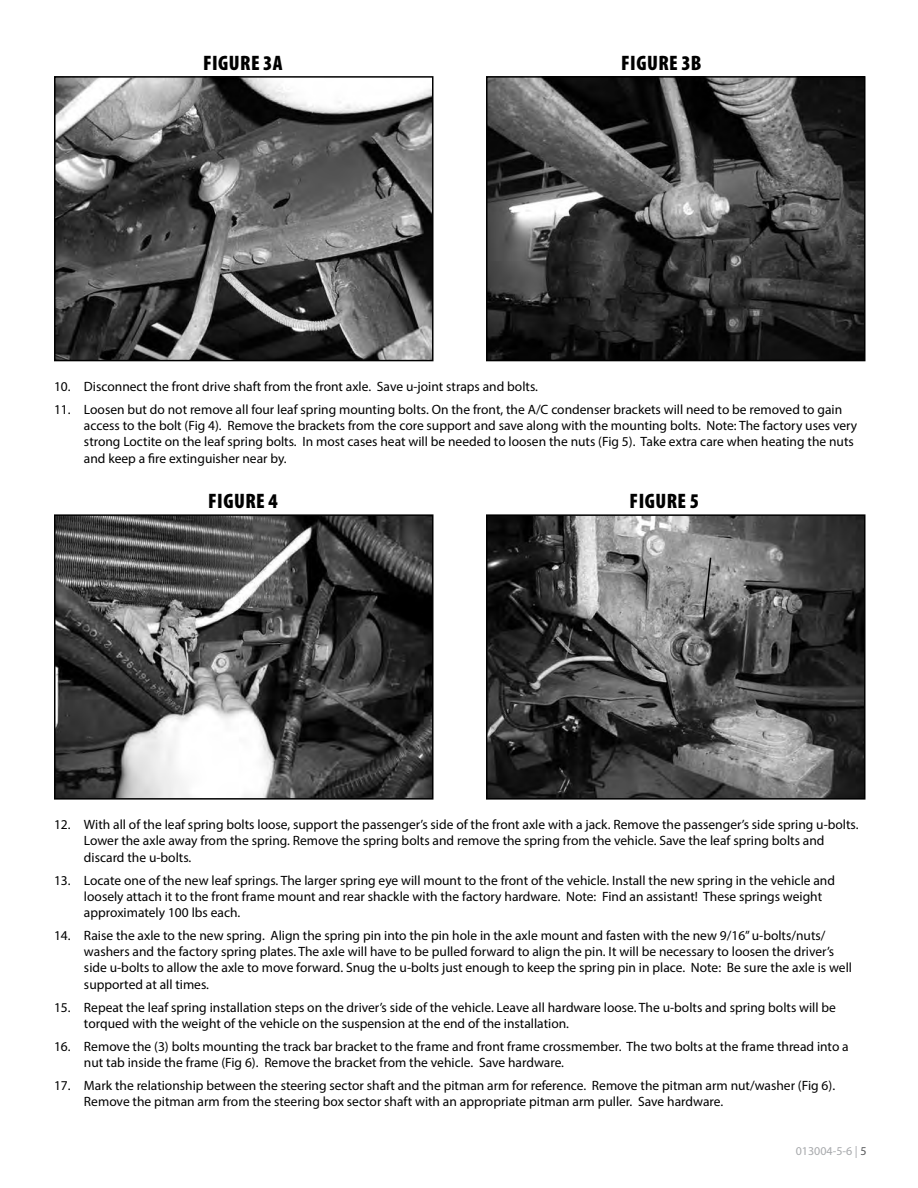
<style>
.page{position:relative;width:918px;height:1188px;background:#fff}
.page>*{position:absolute;margin:0;border:0;box-sizing:border-box;transform-origin:0 0}
.t1{font:900 condensed 21px "Myriad Pro";letter-spacing:.02em;color:#000}
.t2{font:13.5px/16.2px "Myriad Pro";color:#000}
.t3{font:12px "Myriad Pro";color:#a7a9ac}
.s1{color:#58595b}
</style>
<div class="page">
<img style="left:57px;top:79px;width:374px;height:279px">
<div style="left:54px;top:76px;width:380px;height:285px;border:2px solid #000"></div>
<img style="left:489px;top:79px;width:374px;height:279px">
<div style="left:486px;top:76px;width:380px;height:285px;border:2px solid #000"></div>
<img style="left:57px;top:517px;width:374px;height:280px">
<div style="left:54px;top:514px;width:380px;height:286px;border:2px solid #000"></div>
<img style="left:489px;top:517px;width:374px;height:280px">
<div style="left:486px;top:514px;width:380px;height:286px;border:2px solid #000"></div>
<svg style="left:702px;top:556px;width:10px;height:65px"></svg>
<h1 class="t1" style="left:203px;top:51px;width:81px">FIGURE 3A</h1>
<h1 class="t1" style="left:621px;top:51px;width:82px">FIGURE 3B</h1>
<p class="t2" style="left:54px;top:378px;width:486px">10. Disconnect the front drive shaft from the front axle. Save u-joint straps and bolts.</p>
<p class="t2" style="left:84px;top:401px;width:775px;text-indent:-30px">11. Loosen but do not remove all four leaf spring mounting bolts. On the front, the A/C condenser brackets will need to be removed to gain access to the bolt (Fig 4). Remove the brackets from the core support and save along with the mounting bolts. Note: The factory uses very strong Loctite on the leaf spring bolts. In most cases heat will be needed to loosen the nuts (Fig 5). Take extra care when heating the nuts and keep a fire extinguisher near by.</p>
<h1 class="t1" style="left:208px;top:489px;width:71px">FIGURE 4</h1>
<h1 class="t1" style="left:630px;top:489px;width:71px">FIGURE 5</h1>
<p class="t2" style="left:84px;top:816px;width:776px;text-indent:-30px">12. With all of the leaf spring bolts loose, support the passenger’s side of the front axle with a jack. Remove the passenger’s side spring u-bolts.<br>Lower the axle away from the spring. Remove the spring bolts and remove the spring from the vehicle. Save the leaf spring bolts and discard the u-bolts.</p>
<p class="t2" style="left:84px;top:872px;width:753px;text-indent:-30px">13. Locate one of the new leaf springs. The larger spring eye will mount to the front of the vehicle. Install the new spring in the vehicle and loosely attach it to the front frame mount and rear shackle with the factory hardware. Note: Find an assistant! These springs weight approximately 100 lbs each.</p>
<p class="t2" style="left:84px;top:927px;width:770px;text-indent:-30px">14. Raise the axle to the new spring. Align the spring pin into the pin hole in the axle mount and fasten with the new 9/16” u-bolts/nuts/ washers and the factory spring plates. The axle will have to be pulled forward to align the pin. It will be necessary to loosen the driver’s side u-bolts to allow the axle to move forward. Snug the u-bolts just enough to keep the spring pin in place. Note: Be sure the axle is well supported at all times.</p>
<p class="t2" style="left:84px;top:999px;width:754px;text-indent:-30px">15. Repeat the leaf spring installation steps on the driver’s side of the vehicle. Leave all hardware loose. The u-bolts and spring bolts will be torqued with the weight of the vehicle on the suspension at the end of the installation.</p>
<p class="t2" style="left:84px;top:1038px;width:766px;text-indent:-30px">16. Remove the (3) bolts mounting the track bar bracket to the frame and front frame crossmember. The two bolts at the frame thread into a nut tab inside the frame (Fig 6). Remove the bracket from the vehicle. Save hardware.</p>
<p class="t2" style="left:84px;top:1077px;width:753px;text-indent:-30px">17. Mark the relationship between the steering sector shaft and the pitman arm for reference. Remove the pitman arm nut/washer (Fig 6).<br>Remove the pitman arm from the steering box sector shaft with an appropriate pitman arm puller. Save hardware.</p>
<p class="t3" style="left:796px;top:1143px;width:72px">013004-5-6 | <span class="s1">5</span></p>
</div>
